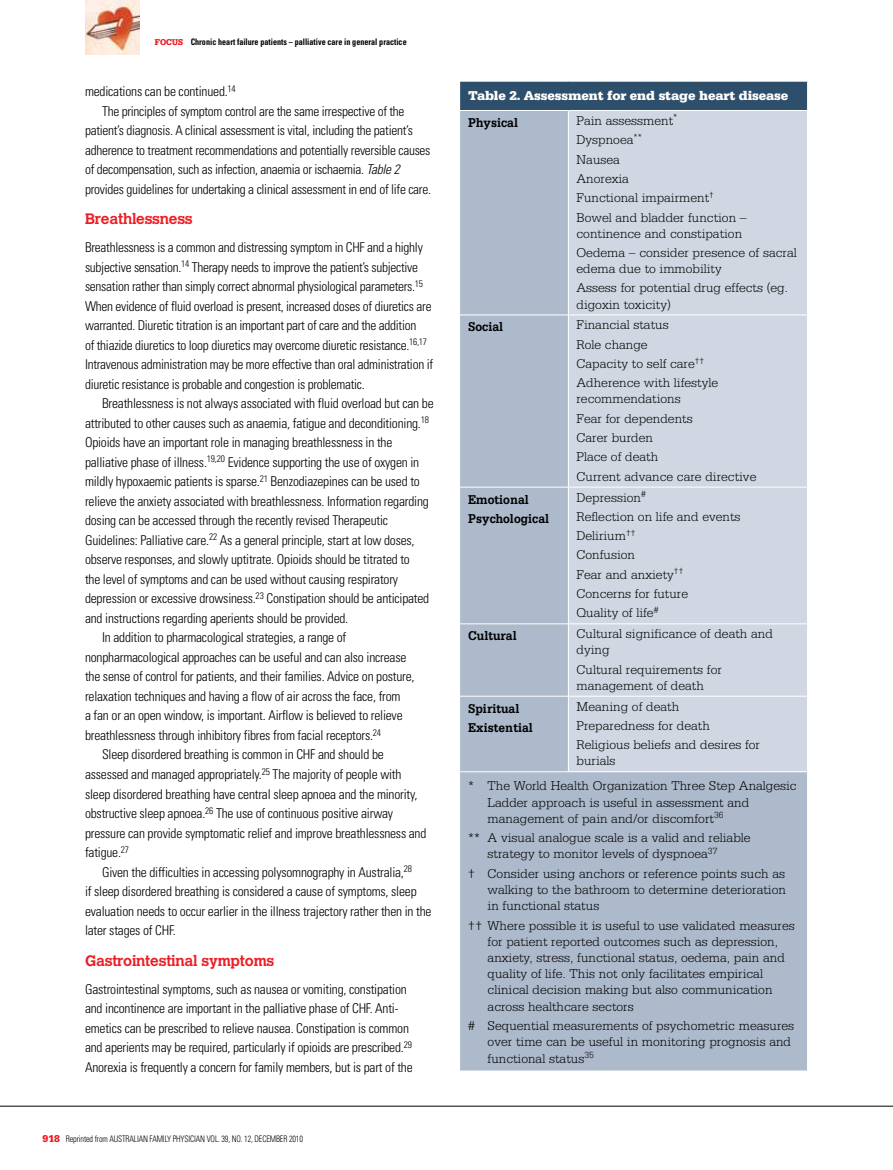
<style>
.page{position:relative;width:893px;height:1170px;background:#fff}
.page>*{position:absolute;margin:0;border:0;box-sizing:border-box;transform-origin:0 0}
.t1{font:700 15px "Calvert";letter-spacing:-.015em;color:#ed1d24}
.t2{font:300 condensed 13.5px/19.5px "Univers LT";letter-spacing:-.015em;color:#000}
.t3{font:300 13.5px/19.4px "Serifa LT";color:#000}
.t4{font:700 13.5px/19.6px "Serifa LT";color:#000;scale:.9 1}
.t5{font:900 13.5px "Serifa LT";letter-spacing:-.01em;color:#fff}
.t6{font:300 condensed 9px "Univers LT";letter-spacing:-.015em;color:#000;scale:.9 1}
.t7{font:700 condensed 9px "Univers LT";color:#000;scale:.9 1}
.s1{font-family:"Serifa LT";font-weight:900;font-stretch:normal;color:#ed1d24}
.s2{font-style:italic}
.s3{font-family:"Serifa LT";font-weight:900;font-stretch:normal;font-size:10.5px;color:#ed1d24}
</style>
<div class="page">
<hr style="left:0;top:1105px;width:893px;height:1px;background:#000">
<img style="left:85px;top:0;width:55px;height:54px">
<div style="left:460px;top:81px;width:347px;height:29px;background:#2e4f6c"></div>
<div style="left:460px;top:111px;width:347px;height:959px;background:#adbacb"></div>
<div style="left:569px;top:111px;width:238px;height:660px;background:#d0d7e2"></div>
<hr style="left:459px;top:314px;width:109px;height:1px;background:#fff">
<hr style="left:568px;top:314px;width:240px;height:1px;background:#fff">
<hr style="left:459px;top:486px;width:109px;height:1px;background:#fff">
<hr style="left:568px;top:486px;width:240px;height:1px;background:#fff">
<hr style="left:459px;top:623px;width:109px;height:1px;background:#fff">
<hr style="left:568px;top:623px;width:240px;height:1px;background:#fff">
<hr style="left:459px;top:695px;width:109px;height:1px;background:#fff">
<hr style="left:568px;top:695px;width:240px;height:1px;background:#fff">
<hr style="left:459px;top:81px;width:109px;height:1px;background:#fff">
<hr style="left:568px;top:81px;width:240px;height:1px;background:#fff">
<svg style="left:807px;top:82px;width:1px;height:28px"></svg>
<hr style="left:568px;top:111px;width:1px;height:203px;background:#fff">
<hr style="left:568px;top:315px;width:1px;height:171px;background:#fff">
<hr style="left:568px;top:487px;width:1px;height:136px;background:#fff">
<hr style="left:568px;top:624px;width:1px;height:71px;background:#fff">
<hr style="left:568px;top:696px;width:1px;height:75px;background:#fff">
<hr style="left:459px;top:771px;width:109px;height:1px;background:#fff">
<hr style="left:568px;top:771px;width:240px;height:1px;background:#fff">
<p class="t7" style="left:155px;top:36px;width:281px"><span class="s1">FOCUS</span> Chronic heart failure patients – palliative care in general practice</p>
<p class="t2" style="left:85px;top:82px;width:347px">medications can be continued.<sup>14<br></sup>The principles of symptom control are the same irrespective of the patient’s diagnosis. A clinical assessment is vital, including the patient’s adherence to treatment recommendations and potentially reversible causes of decompensation, such as infection, anaemia or ischaemia. <span class="s2">Table 2 </span>provides guidelines for undertaking a clinical assessment in end of life care.</p>
<p class="t1" style="left:85px;top:210px;width:109px">Breathlessness</p>
<p class="t2" style="left:85px;top:238px;width:339px">Breathlessness is a common and distressing symptom in CH F and a highly</p>
<p class="t2" style="left:85px;top:257px;width:335px">subjective sensation.<sup>14</sup> Therapy needs to improve the patient’s subjective</p>
<p class="t2" style="left:85px;top:277px;width:339px">sensation rather than simply correct abnormal physiological parameters.<sup>15</sup></p>
<p class="t2" style="left:85px;top:296px;width:348px">When evidence of fluid overload is present, increased doses of diuretics are</p>
<p class="t2" style="left:85px;top:316px;width:333px">warranted. Diuretic titration is an important part of care and the addition</p>
<p class="t2" style="left:85px;top:335px;width:344px">of thiazide diuretics to loop diuretics may overcome diuretic resistance.<sup>16,17</sup></p>
<p class="t2" style="left:85px;top:355px;width:350px">I ntravenous administration may be more effective than oral administration if</p>
<p class="t2" style="left:85px;top:374px;width:281px">diuretic resistance is probable and congestion is problematic.</p>
<p class="t2" style="left:85px;top:394px;width:350px">Breathlessness is not always associated with fluid overload but can be</p>
<p class="t2" style="left:85px;top:413px;width:345px">attributed to other causes such as anaemia, fatigue and deconditioning.<sup>18</sup></p>
<p class="t2" style="left:85px;top:433px;width:309px">Opioids have an important role in managing breathlessness in the</p>
<p class="t2" style="left:85px;top:452px;width:336px">palliative phase of illness.<sup>19,20</sup> Evidence supporting the use of oxygen in</p>
<p class="t2" style="left:85px;top:472px;width:336px">mildly hypoxaemic patients is sparse.<sup>21</sup> Benzodiazepines can be used to</p>
<p class="t2" style="left:85px;top:491px;width:345px">relieve the anxiety associated with breathlessness. I nformation regarding</p>
<p class="t2" style="left:85px;top:511px;width:305px">dosing can be accessed through the recently revised Therapeutic</p>
<p class="t2" style="left:85px;top:530px;width:331px">Guidelines: Palliative care.<sup>22</sup> As a general principle, start at low doses,</p>
<p class="t2" style="left:85px;top:550px;width:326px">observe responses, and slowly uptitrate. Opioids should be titrated to</p>
<p class="t2" style="left:85px;top:569px;width:315px">the level of symptoms and can be used without causing respiratory</p>
<p class="t2" style="left:85px;top:589px;width:346px">depression or excessive drowsiness.<sup>23</sup> Constipation should be anticipated</p>
<p class="t2" style="left:85px;top:608px;width:265px">and instructions regarding aperients should be provided.</p>
<p class="t2" style="left:85px;top:628px;width:263px">I n addition to pharmacological strategies, a range of</p>
<p class="t2" style="left:85px;top:647px;width:323px">nonpharmacological approaches can be useful and can also increase</p>
<p class="t2" style="left:85px;top:667px;width:331px">the sense of control for patients, and their families. Advice on posture,</p>
<p class="t2" style="left:85px;top:686px;width:317px">relaxation techniques and having a flow of air across the face, from</p>
<p class="t2" style="left:85px;top:706px;width:319px">a fan or an open window, is important. Airflow is believed to relieve</p>
<p class="t2" style="left:85px;top:725px;width:298px">breathlessness through inhibitory fibres from facial receptors.<sup>24</sup></p>
<p class="t2" style="left:85px;top:745px;width:300px">Sleep disordered breathing is common in CH F and should be</p>
<p class="t2" style="left:85px;top:764px;width:318px">assessed and managed appropriately.<sup>25</sup> The majority of people with</p>
<p class="t2" style="left:85px;top:784px;width:334px">sleep disordered breathing have central sleep apnoea and the minority,</p>
<p class="t2" style="left:85px;top:803px;width:310px">obstructive sleep apnoea.<sup>26</sup> The use of continuous positive airway</p>
<p class="t2" style="left:85px;top:823px;width:343px">pressure can provide symptomatic relief and improve breathlessness and</p>
<p class="t2" style="left:85px;top:842px;width:46px">fatigue.<sup>27</sup></p>
<p class="t2" style="left:102px;top:862px;width:311px">Given the difficulties in accessing polysomnography in Australia,<sup>28</sup></p>
<p class="t2" style="left:85px;top:881px;width:333px">if sleep disordered breathing is considered a cause of symptoms, sleep</p>
<p class="t2" style="left:85px;top:901px;width:348px">evaluation needs to occur earlier in the illness trajectory rather then in the</p>
<p class="t2" style="left:85px;top:920px;width:92px">later stages of CH F.</p>
<p class="t1" style="left:85px;top:951px;width:191px">Gastrointestinal symptoms</p>
<p class="t2" style="left:85px;top:979px;width:329px">Gastrointestinal symptoms, such as nausea or vomiting, constipation and incontinence are important in the palliative phase of CH F. Anti&shy;emetics can be prescribed to relieve nausea. Constipation is common and aperients may be required, particularly if opioids are prescribed.<sup>29<br></sup>Anorexia is frequently a concern for family members, but is part of the</p>
<p class="t6" style="left:43px;top:1133px;width:291px"><span class="s3">918</span> Reprinted from Australian Family Physician Vol. 39, No. 12, december 2010</p>
<p class="t5" style="left:468px;top:87px;width:322px">Table 2. Assessment for end stage heart disease</p>
<p class="t4" style="left:468px;top:113px;width:57px">Physical</p>
<p class="t3" style="left:576px;top:111px;width:172px">Pain assessment<sup>*<br></sup>Dyspnoea<sup>**<br></sup>Nausea<br>Anorexia<br>Functional impairment<sup>†<br></sup>Bowel and bladder function –</p>
<p class="t3" style="left:576px;top:224px;width:222px">continence and constipation<br>Oedema – consider presence of sacral</p>
<p class="t3" style="left:576px;top:259px;width:213px">edema due to immobility<br>Assess for potential drug effects (eg.</p>
<p class="t3" style="left:576px;top:294px;width:96px">digoxin toxicity)</p>
<p class="t4" style="left:468px;top:317px;width:41px">Social</p>
<p class="t3" style="left:576px;top:315px;width:143px">Financial status<br>Role change<br>Capacity to self care<sup>††<br></sup>Adherence with lifestyle</p>
<p class="t3" style="left:576px;top:389px;width:181px">recommendations<br>Fear for dependents<br>Carer burden<br>Place of death<br>Current advance care directive</p>
<p class="t4" style="left:468px;top:489px;width:92px">Emotional<br>Psychological</p>
<p class="t3" style="left:576px;top:487px;width:166px">Depression<sup>#<br></sup>Reflection on life and events<br>Delirium<sup>††<br></sup>Confusion<br>Fear and anxiety<sup>††<br></sup>Concerns for future<br>Quality of life<sup>#</sup></p>
<p class="t4" style="left:468px;top:626px;width:55px">Cultural</p>
<p class="t3" style="left:576px;top:626px;width:198px;line-height:16px">Cultural significance of death and dying</p>
<p class="t3" style="left:576px;top:661px;width:147px;line-height:16px">Cultural requirements for management of death</p>
<p class="t4" style="left:468px;top:698px;width:74px">Spiritual<br>Existential</p>
<p class="t3" style="left:576px;top:696px;width:185px">Meaning of death<br>Preparedness for death<br>Religious beliefs and desires for</p>
<p class="t3" style="left:468px;top:748px;width:330px;line-height:25px;text-indent:108px">burials<br>* The World Health Organization Three Step Analgesic</p>
<p class="t3" style="left:488px;top:794px;width:263px;line-height:16.2px">Ladder approach is useful in assessment and management of pain and/or discomfort<sup>36</sup></p>
<p class="t3" style="left:488px;top:829px;width:264px;line-height:16.2px;text-indent:-19px">** A visual analogue scale is a valid and reliable strategy to monitor levels of dyspnoea<sup>37</sup></p>
<p class="t3" style="left:488px;top:865px;width:300px;line-height:16.2px;text-align:justify;text-indent:-19px">† Consider using anchors or reference points such as walking to the bathroom to determine deterioration in functional status</p>
<p class="t3" style="left:488px;top:917px;width:309px;line-height:16.2px;text-indent:-19px">† † Where possible it is useful to use validated measures for patient reported outcomes such as depression, anxiety, stress, functional status, oedema, pain and quality of life. This not only facilitates empirical clinical decision making but also communication across healthcare sectors</p>
<p class="t3" style="left:488px;top:1017px;width:308px;line-height:16.2px;text-indent:-19px"># Sequential measurements of psychometric measures over time can be useful in monitoring prognosis and functional status<sup>35</sup></p>
</div>
